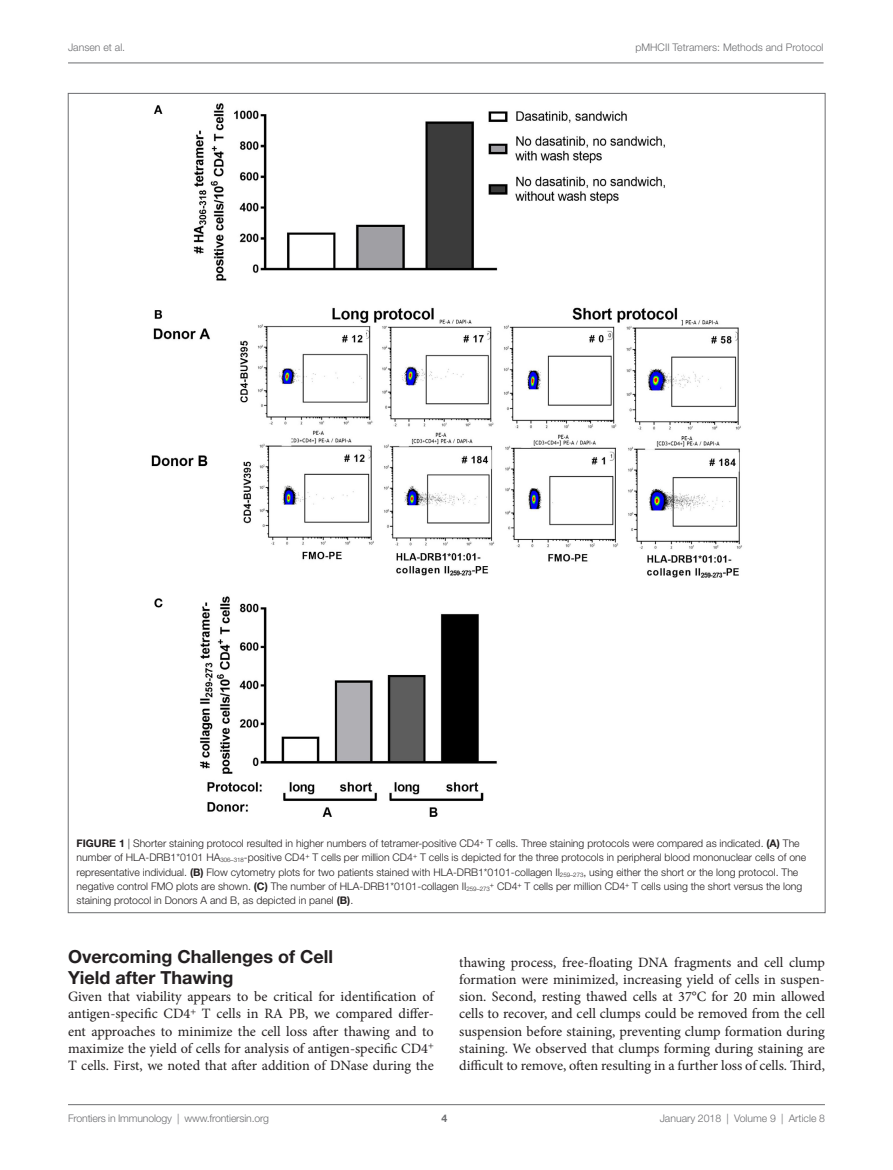
<style>
.page{position:relative;width:893px;height:1170px;background:#fff}
.page>*{position:absolute;margin:0;border:0;box-sizing:border-box;transform-origin:0 0}
.t1{font:700 18px/21px "Helvetica Neue LT Std";color:#231f20}
.t2{font:14.25px/17.2px "Minion Pro";color:#231f20;text-align:justify}
.t3{font:300 10.5px/14.2px "Helvetica Neue LT Std";color:#231f20}
.t4{font:300 10.5px "Helvetica Neue LT Std";color:#6c6d70}
.t5{font:700 10.5px "Helvetica Neue LT Std";color:#6c6d70}
.s1{font-weight:700}
</style>
<div class="page">
<img style="left:151px;top:103px;width:591px;height:714px">
<hr style="left:68px;top:63px;width:756px;height:1px;background:#6c6d70">
<hr style="left:68px;top:1104px;width:757px;height:1px;background:#6c6d70">
<p class="t4" style="left:68px;top:41px;width:59px">Jansen et al.</p>
<p class="t4" style="left:635px;top:41px;width:190px">pMHCII Tetramers: Methods and Protocol</p>
<p class="t3" style="left:77px;top:836px;width:731px"><span class="s1">Figur e 1</span> | Shorter staining protocol resulted in higher numbers of tetramer-positive CD4<sup>+</sup> T cells. Three staining protocols were compared as indicated. <span class="s1">(A)</span> The number of HLA-DRB1*0101 HA<sub>306–318</sub>-positive CD4<sup>+</sup> T cells per million CD4<sup>+</sup> T cells is depicted for the three protocols in peripheral blood mononuclear cells of one representative individual. <span class="s1">(B)</span> Flow cytometry plots for two patients stained with HLA-DRB1*0101-collagen II<sub>259–273</sub>, using either the short or the long protocol. The negative control FMO plots are shown. <span class="s1">(C)</span> The number of HLA-DRB1*0101-collagen II<sub>259–273</sub><sup>+</sup> CD4<sup>+</sup> T cells per million CD4<sup>+</sup> T cells using the short versus the long staining protocol in Donors A and B, as depicted in panel <span class="s1">(B)</span>.</p>
<p class="t1" style="left:68px;top:945px;width:266px">Overcoming Challenges of Cell<br>Yield after Thawing</p>
<p class="t2" style="left:68px;top:987px;width:367px">Given that viability appears to be critical for identification of antigen-specific CD4<sup>+</sup> T cells in RA PB, we compared differ&shy;ent approaches to minimize the cell loss after thawing and to maximize the yield of cells for analysis of antigen-specific CD4<sup>+ </sup>T cells. First, we noted that after addition of DNase during the</p>
<p class="t2" style="left:459px;top:953px;width:367px">thawing process, free-floating DNA fragments and cell clump formation were minimized, increasing yield of cells in suspen&shy;sion. Second, resting thawed cells at 37°C for 20 min allowed cells to recover, and cell clumps could be removed from the cell suspension before staining, preventing clump formation during staining. We observed that clumps forming during staining are difficult to remove, often resulting in a further loss of cells. Third,</p>
<p class="t4" style="left:68px;top:1111px;width:203px">Frontiers in Immunology | www.frontiersin.org</p>
<p class="t4" style="left:660px;top:1111px;width:167px">January 2018 | Volume 9 | Article 8</p>
<p class="t5" style="left:441px;top:1111px;width:7px">4</p>
</div>
